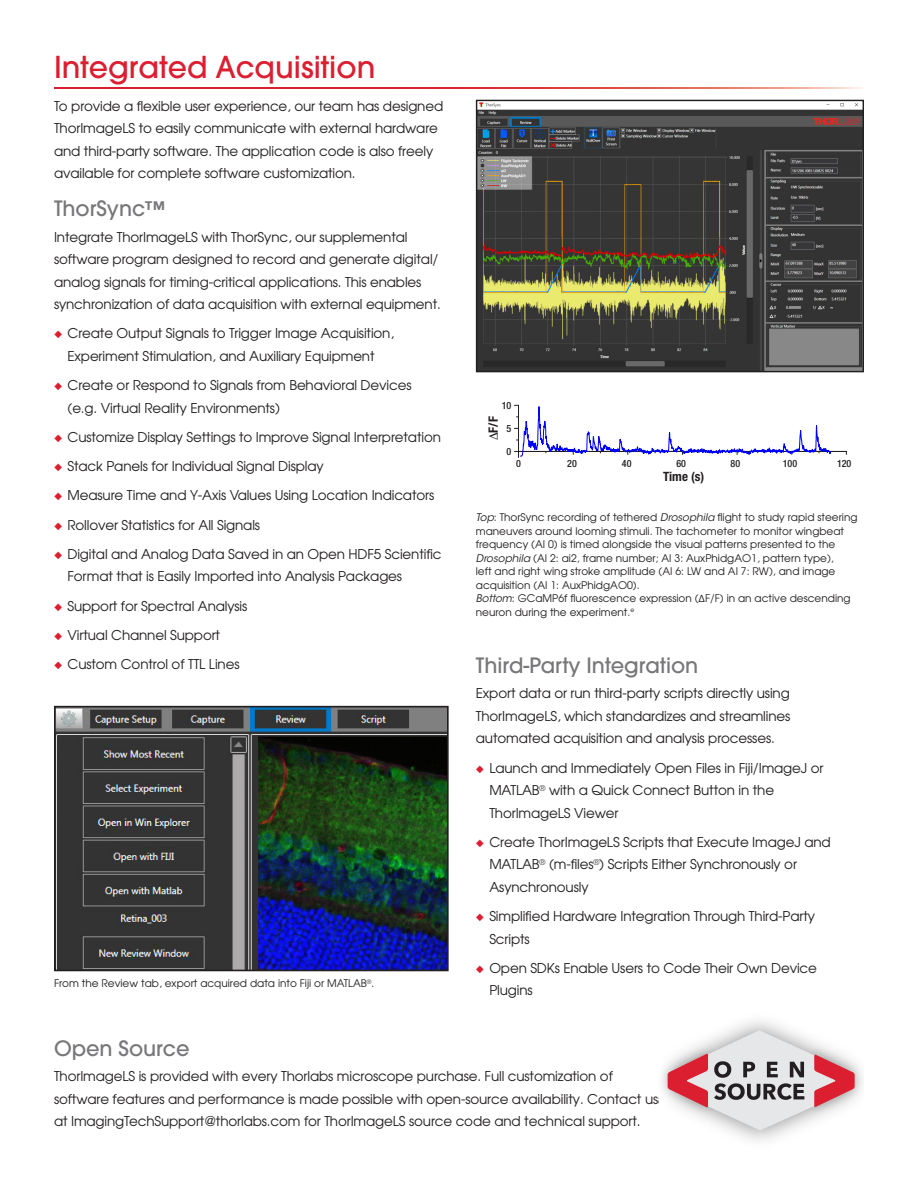
<style>
.page{position:relative;width:918px;height:1188px;background:#fff}
.page>*{position:absolute;margin:0;border:0;box-sizing:border-box;transform-origin:0 0}
.Page_header_-_Left{font:500 30px "Avant Garde";color:#db1e30}
.Sub_header{font:500 21px "Avant Garde";color:#77777a}
.Features_Bullet_Text{font:13.5px/22.5px "Avant Garde";letter-spacing:-.01em;color:#231f20}
.Body_Copy{font:13.5px/22.5px "Avant Garde";letter-spacing:-.01em;color:#231f20}
.t1{font:700 condensed 12.9px "Helvetica Neue";color:#231f20}
.Caption_Text{font:10.5px/13.5px "Avant Garde";color:#231f20}
.t2{font:500 condensed 10.05px "Helvetica Neue";color:#231f20}
.s1{color:#db1e30}
.s2{font-family:"ITC Avant Garde Std";font-style:italic}
.s3{font-family:"Myriad Pro"}
</style>
<div class="page">
<img style="left:659px;top:1058px;width:9px;height:45px">
<svg style="left:668px;top:1030px;width:187px;height:100px"></svg>
<img style="left:57px;top:709px;width:389px;height:259px">
<div style="left:54px;top:706px;width:395px;height:265px;border:2px solid #231f20"></div>
<img style="left:478px;top:102px;width:384px;height:268px">
<div style="left:476px;top:100px;width:388px;height:272px;border:1px solid #231f20"></div>
<hr style="left:518px;top:405px;width:1px;height:53px;background:#231f20">
<hr style="left:519px;top:451px;width:327px;height:1px;background:#231f20">
<svg style="left:514px;top:405px;width:317px;height:52px"></svg>
<svg style="left:54px;top:87px;width:809px;height:2px;background:#e0454a"></svg>
<p class="Page_header_-_Left" style="left:54px;top:48px;width:323px">Integrated Acquisition</p>
<p class="Body_Copy" style="left:54px;top:94px;width:391px">To provide a flexible user experience, our team has designed ThorImageLS to easily communicate with external hardware and third-party software. The application code is also freely available for complete software customization.</p>
<p class="Sub_header" style="left:54px;top:196px;width:114px">ThorSync™</p>
<p class="Body_Copy" style="left:54px;top:225px;width:388px">Integrate ThorImageLS with ThorSync, our supplemental software program designed to record and generate digital/ analog signals for timing-critical applications. This enables synchronization of data acquisition with external equipment.</p>
<p class="Features_Bullet_Text" style="left:54px;top:322px;width:342px;text-align:center"><span class="s1">◆</span> Create Output Signals to Trigger Image Acquisition,<br>Experiment Stimulation, and Auxiliary Equipment</p>
<p class="Features_Bullet_Text" style="left:68px;top:374px;width:346px;text-indent:-14px"><span class="s1">◆</span> Create or Respond to Signals from Behavioral Devices (e.g. Virtual Reality Environments)</p>
<p class="Features_Bullet_Text" style="left:54px;top:425px;width:389px"><span class="s1">◆</span> Customize Display Settings to Improve Signal Interpretation</p>
<p class="Features_Bullet_Text" style="left:54px;top:455px;width:271px"><span class="s1">◆</span> Stack Panels for Individual Signal Display</p>
<p class="Features_Bullet_Text" style="left:54px;top:484px;width:382px"><span class="s1">◆</span> Measure Time and Y-Axis Values Using Location Indicators</p>
<p class="Features_Bullet_Text" style="left:54px;top:513px;width:208px"><span class="s1">◆</span> Rollover Statistics for All Signals</p>
<p class="Features_Bullet_Text" style="left:68px;top:542px;width:376px;text-indent:-14px"><span class="s1">◆</span> Digital and Analog Data Saved in an Open HDF5 Scientific<br>Format that is Easily Imported into Analysis Packages</p>
<p class="Features_Bullet_Text" style="left:54px;top:594px;width:195px"><span class="s1">◆</span> Support for Spectral Analysis</p>
<p class="Features_Bullet_Text" style="left:54px;top:623px;width:168px"><span class="s1">◆</span> Virtual Channel Support</p>
<p class="Features_Bullet_Text" style="left:54px;top:653px;width:187px"><span class="s1">◆</span> Custom Control of TTL Lines</p>
<p class="Sub_header" style="left:476px;top:652px;width:224px">Third-Party Integration</p>
<p class="Body_Copy" style="left:476px;top:682px;width:316px;text-align:justify">Export data or run third-party scripts directly using ThorImageLS, which standardizes and streamlines automated acquisition and analysis processes.</p>
<p class="Features_Bullet_Text" style="left:489px;top:756px;width:336px;text-indent:-14px"><span class="s1">◆</span> Launch and Immediately Open Files in Fiji/ImageJ or<br>MATLAB<sup>®</sup> with a Quick Connect Button in the<br>ThorImageLS Viewer</p>
<p class="Features_Bullet_Text" style="left:489px;top:830px;width:343px;text-indent:-14px"><span class="s1">◆</span> Create ThorImageLS Scripts that Execute ImageJ and<br>MATLAB<sup>®</sup> (m-files<sup>®</sup>) Scripts Either Synchronously or<br>Asynchronously</p>
<p class="Features_Bullet_Text" style="left:489px;top:905px;width:327px;text-indent:-14px"><span class="s1">◆</span> Simplified Hardware Integration Through Third-Party<br>Scripts</p>
<p class="Features_Bullet_Text" style="left:489px;top:956px;width:329px;text-indent:-14px"><span class="s1">◆</span> Open SDKs Enable Users to Code Their Own Device<br>Plugins</p>
<p class="t2" style="left:502px;top:399px;width:11px">10</p>
<p class="t2" style="left:507px;top:423px;width:6px">5</p>
<p class="t2" style="left:507px;top:446px;width:6px">0</p>
<p class="t1" style="left:486px;top:433px;width:18px;rotate:-90deg">F/F</p>
<p class="t2" style="left:516px;top:457px;width:6px">0</p>
<p class="t2" style="left:567px;top:457px;width:11px">20</p>
<p class="t2" style="left:622px;top:457px;width:11px">40</p>
<p class="t2" style="left:676px;top:457px;width:11px">60</p>
<p class="t2" style="left:731px;top:457px;width:11px">80</p>
<p class="t2" style="left:783px;top:457px;width:16px">100</p>
<p class="t2" style="left:837px;top:457px;width:16px">120</p>
<p class="t1" style="left:663px;top:469px;width:43px">Time (s)</p>
<p class="Caption_Text" style="left:476px;top:510px;width:383px"><span class="s2">Top</span>: ThorSync recording of tethered <span class="s2">Drosophila</span> flight to study rapid steering maneuvers around looming stimuli. The tachometer to monitor wingbeat frequency (AI 0) is timed alongside the visual patterns presented to the <span class="s2">Drosophila</span> (AI 2: ai2, frame number; AI 3: AuxPhidgAO1, pattern type),<br>left and right wing stroke amplitude (AI 6: LW and AI 7: RW), and image acquisition (AI 1: AuxPhidgAO0).<br><span class="s2">Bottom</span>: GCaMP6f fluorescence expression (<span class="s3">Δ</span>F/F) in an active descending neuron during the experiment.<sup>e</sup></p>
<p class="Caption_Text" style="left:54px;top:976px;width:322px">From the Review tab, export acquired data into Fiji or MATLAB<sup>®</sup>.</p>
<p class="Sub_header" style="left:54px;top:1036px;width:137px">Open Source</p>
<p class="Body_Copy" style="left:54px;top:1065px;width:606px">ThorImageLS is provided with every Thorlabs microscope purchase. Full customization of software features and performance is made possible with open-source availability. Contact us at ImagingTechSupport@thorlabs.com for ThorImageLS source code and technical support.</p>
</div>
